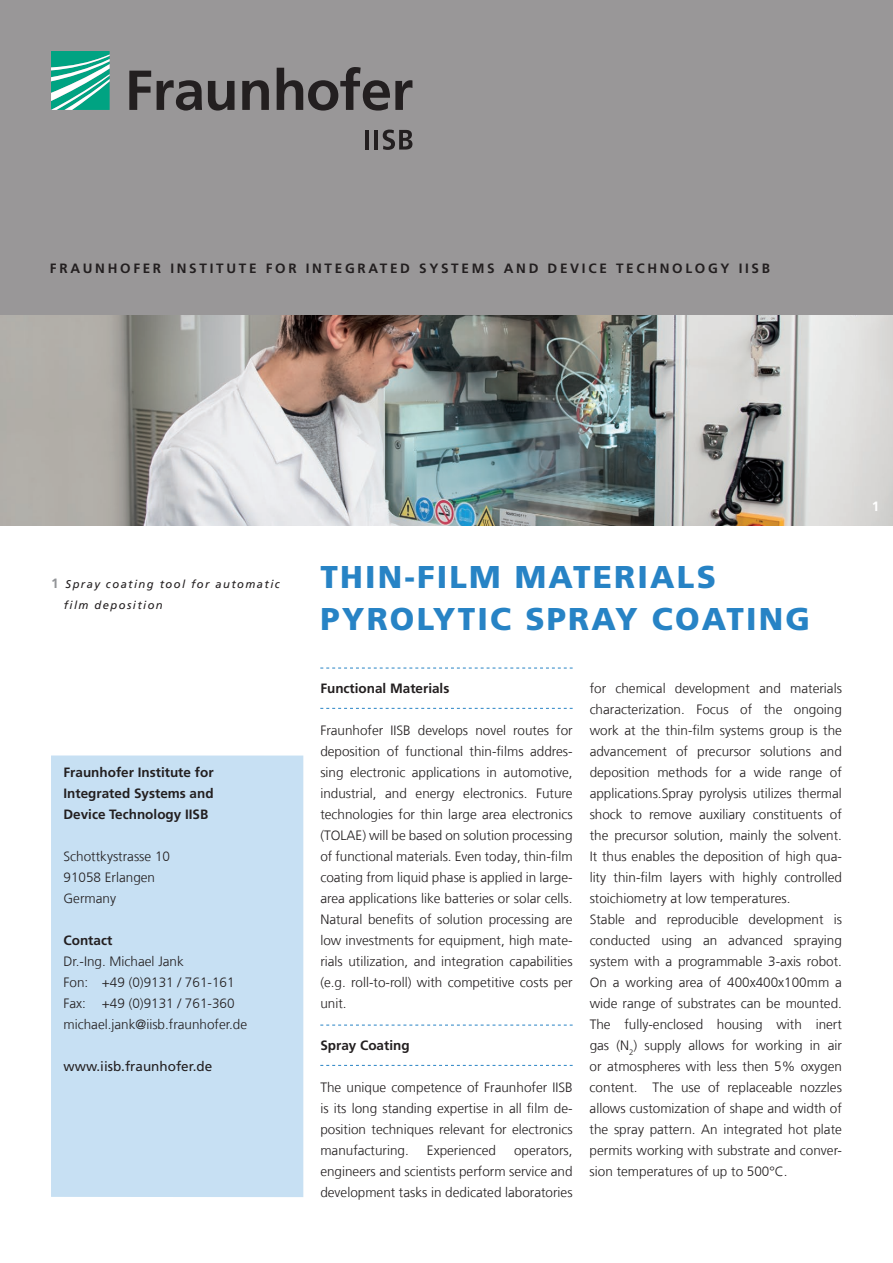
<style>
.page{position:relative;width:893px;height:1263px;background:#fff}
.page>*{position:absolute;margin:0;border:0;box-sizing:border-box;transform-origin:0 0}
.t1{font:900 31.5px/42px "Frutiger LT Com";letter-spacing:.07em;color:#2783c5}
.t2{font:300 13.5px/21px "Frutiger LT Com";color:#231f20;text-align:justify}
.t3{font:700 13.5px/21px "Frutiger LT Com";letter-spacing:.2em;color:#231f20;text-align:justify}
.t4{font:13.5px "Frutiger LT Com";color:#231f20}
.t5{font:700 13.5px "Frutiger LT Com";color:#fff}
.t6{font:italic 11.25px/21px "Frutiger LT Com";letter-spacing:.125em;color:#231f20}
.s1{font-weight:700;font-style:normal;font-size:13.5px;color:#939598}
</style>
<div class="page">
<div style="left:0;top:0;width:893px;height:315px;background:#999798"></div>
<svg style="left:51px;top:51px;width:59px;height:59px;background:#4abba4"></svg>
<svg style="left:129px;top:67px;width:283px;height:44px"></svg>
<hr style="left:366px;top:130px;width:3px;height:20px;background:#231f20">
<hr style="left:374px;top:130px;width:4px;height:20px;background:#231f20">
<svg style="left:383px;top:130px;width:29px;height:20px"></svg>
<svg style="left:320px;top:668px;width:253px;height:1px"></svg>
<svg style="left:320px;top:708px;width:253px;height:1px"></svg>
<svg style="left:320px;top:1025px;width:253px;height:1px"></svg>
<svg style="left:320px;top:1065px;width:253px;height:1px"></svg>
<img style="left:0;top:315px;width:893px;height:210px">
<div style="left:51px;top:755px;width:252px;height:442px;background:#c7e0f3"></div>
<p class="t3" style="left:50px;top:258px;width:722px">Fraunhof er Insti tute f or Integrated Systems and D evi ce Technology IISB</p>
<p class="t6" style="left:64px;top:574px;width:218px;text-indent:-13px"><span class="s1">1</span> Spray coating tool for automatic film deposition</p>
<p class="t3" style="left:64px;top:762px;width:152px">Fraunhofer Institute for Integrated Systems and Device Technology IISB</p>
<p class="t2" style="left:64px;top:846px;width:108px;text-align:left">Schottkystrasse 10<br>91058 Erlangen<br>Germany</p>
<p class="t3" style="left:64px;top:930px;width:50px">Contact</p>
<p class="t2" style="left:64px;top:951px;width:185px;text-align:left">Dr.-Ing. Michael Jank<br>Fon: +49 (0)9131 / 761-161<br>Fax: +49 (0)9131 / 761-360 michael.jank@iisb.fraunhofer.de</p>
<p class="t4" style="left:64px;top:1058px;width:150px">www.iisb.fraunhofer.de</p>
<h1 class="t1" style="left:320px;top:556px;width:491px">THIN-FILM MATERIALS<br>PYROLYTIC SPRAY COATING</h1>
<p class="t3" style="left:320px;top:678px;width:131px">Functional Materials</p>
<p class="t2" style="left:320px;top:720px;width:254px">Fraunhofer IISB develops novel routes for deposition of functional thin-films addres&shy;sing electronic applications in automotive, industrial, and energy electronics. Future technologies for thin large area electronics (TOLAE) will be based on solution processing of functional materials. Even today, thin-film coating from liquid phase is applied in large&shy;area applications like batteries or solar cells.<br>Natural benefits of solution processing are low investments for equipment, high mate&shy;rials utilization, and integration capabilities (e.g. roll-to-roll) with competitive costs per unit.</p>
<p class="t3" style="left:320px;top:1035px;width:91px">Spray Coating</p>
<p class="t2" style="left:320px;top:1077px;width:254px">The unique competence of Fraunhofer IISB is its long standing expertise in all film de&shy;position techniques relevant for electronics manufacturing.</p>
<p class="t2" style="left:427px;top:1140px;width:70px">Experienced</p>
<p class="t2" style="left:320px;top:1140px;width:254px;text-indent:194px">operators, engineers and scientists perform service and development tasks in dedicated laboratories</p>
<p class="t2" style="left:590px;top:678px;width:254px;text-align:left">for chemical development and materials characterization. Focus of the ongoing work at the thin-film systems group is the advancement of precursor solutions and deposition methods for a wide range of applications.Spray pyrolysis utilizes thermal shock to remove auxiliary constituents of the precursor solution, mainly the solvent.<br>It thus enables the deposition of high qua&shy;lity thin-film layers with highly controlled stoichiometry at low temperatures.<br>Stable and reproducible development is conducted using an advanced spraying system with a programmable 3-axis robot.<br>On a working area of 400x400x100mm a wide range of substrates can be mounted.<br>The fully-enclosed housing with inert gas (N<sub>2</sub>) supply allows for working in air or atmospheres with less then 5% oxygen content. The use of replaceable nozzles allows customization of shape and width of the spray pattern. An integrated hot plate permits working with substrate and conver&shy;sion temperatures of up to 500°C.</p>
<p class="t5" style="left:872px;top:498px;width:9px">1</p>
</div>
